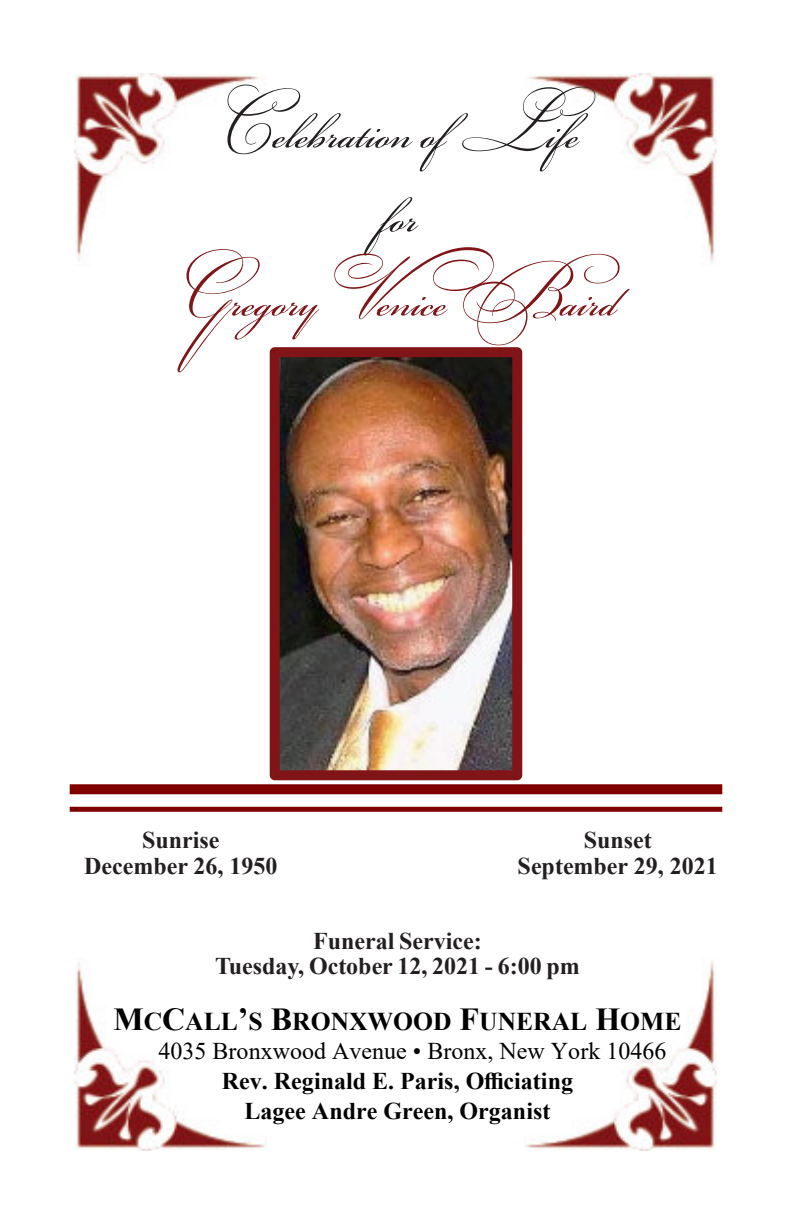
<style>
.page{position:relative;width:792px;height:1224px;background:#fff}
.page>*{position:absolute;margin:0;border:0;box-sizing:border-box;transform-origin:0 0}
.t1{font:60px/84px "Bickham Script Two";color:#231f20;text-align:center}
.t2{font:60px "Bickham Script Two";color:#801416}
.t3{font:700 25.6px "Times New Roman";color:#000}
.t4{font:700 24px/25px "Times New Roman";color:#231f20;text-align:center}
.t5{font:700 24px/29.6px "Times New Roman";color:#000;text-align:center}
.t6{font:24px "Times New Roman";color:#000}
.s1{font-size:32px}
</style>
<div class="page">
<img style="left:524px;top:960px;width:192px;height:190px">
<img style="left:75px;top:963px;width:192px;height:187px">
<img style="left:527px;top:74px;width:189px;height:190px">
<img style="left:75px;top:74px;width:184px;height:187px">
<svg style="left:70px;top:784px;width:652px;height:28px"></svg>
<img style="left:281px;top:358px;width:230px;height:411px">
<div style="left:270px;top:347px;width:252px;height:433px;border:10px solid #801416"></div>
<h1 class="t1" style="left:219px;top:85px;width:387px">Celebration ofLife fo r</h1>
<h1 class="t2" style="left:180px;top:259px;width:441px">Gregory VeniceBaird</h1>
<p class="t4" style="left:84px;top:830px;width:195px">Sunrise<br>December 26, 1950</p>
<p class="t4" style="left:518px;top:830px;width:202px">Sunset<br>September 29, 2021</p>
<p class="t4" style="left:215px;top:931px;width:366px">Funeral Service:<br>Tuesday, October 12, 2021 - 6:00 pm</p>
<p class="t3" style="left:113px;top:1012px;width:570px"><span class="s1">M</span>C<span class="s1">C</span>ALL<span class="s1">’</span>S <span class="s1">B</span>RONXWOOD <span class="s1">F</span>UNERAL <span class="s1">H</span>OME</p>
<p class="t6" style="left:158px;top:1043px;width:509px">4035 Bronxwood Avenue • Bronx, New York 10466</p>
<p class="t5" style="left:222px;top:1069px;width:353px">Rev. Reginald E. Paris, Officiating<br>Lagee Andre Green, Organist</p>
</div>
